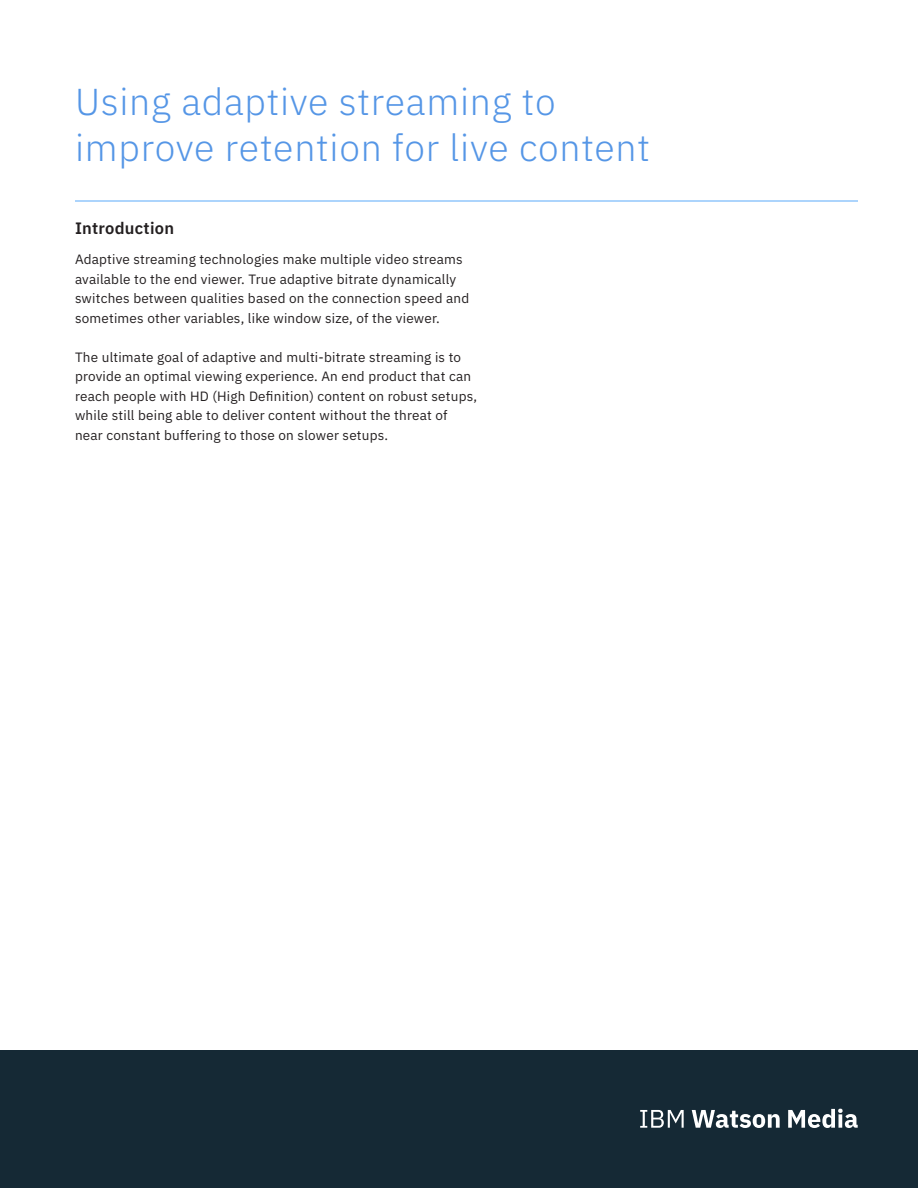
<style>
.page{position:relative;width:918px;height:1188px;background:#fff}
.page>*{position:absolute;margin:0;border:0;box-sizing:border-box;transform-origin:0 0}
.Headers_Body{font:300 37.5px/46.5px "IBM Plex Sans";letter-spacing:.02em;color:#5596e6}
.Headers_Body-2{font:600 16.5px "IBM Plex Sans";letter-spacing:.015em;color:#231f20}
.Body_First_Paragraph{font:13.5px/19.5px "IBM Plex Sans";letter-spacing:.015em;color:#231f20}
</style>
<div class="page">
<div style="left:0;top:1050px;width:918px;height:138px;background:#152935"></div>
<hr style="left:75px;top:201px;width:783px;height:1px;background:#5aaafa">
<svg style="left:640px;top:1109px;width:218px;height:19px"></svg>
<p class="Headers_Body" style="left:75px;top:75px;width:577px">Using adaptive streaming to improve retention for live content</p>
<p class="Headers_Body-2" style="left:75px;top:215px;width:101px">Introduction</p>
<p class="Body_First_Paragraph" style="left:75px;top:248px;width:396px">Adaptive streaming technologies make multiple video streams available to the end viewer. True adaptive bitrate dynamically switches between qualities based on the connection speed and sometimes other variables, like window size, of the viewer.</p>
<p class="Body_First_Paragraph" style="left:75px;top:346px;width:404px">The ultimate goal of adaptive and multi-bitrate streaming is to provide an optimal viewing experience. An end product that can reach people with HD (High Definition) content on robust setups, while still being able to deliver content without the threat of near constant buffering to those on slower setups.</p>
</div>
